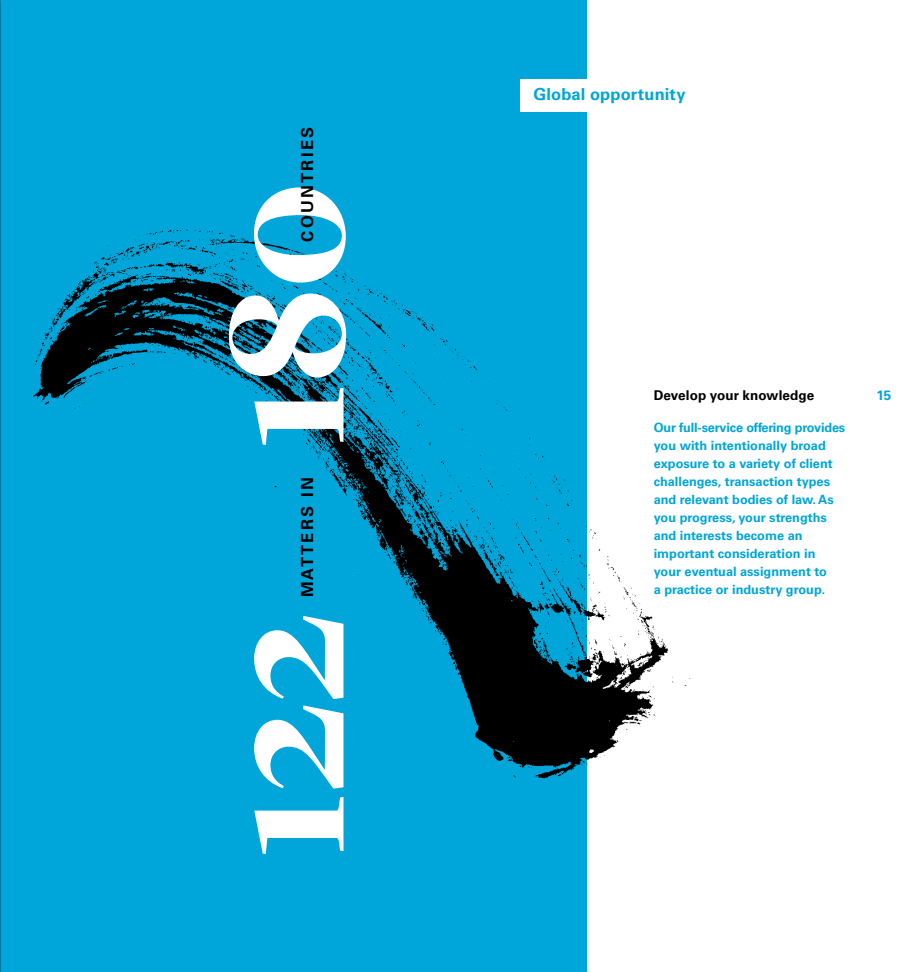
<style>
.page{position:relative;width:918px;height:972px;background:#fff}
.page>*{position:absolute;margin:0;border:0;box-sizing:border-box;transform-origin:0 0}
.t1{font:900 179.1px "Freight Disp Pro";color:#fff}
.t2{font:700 16.5px "Univers LT Pro 65";letter-spacing:.14em;color:#000}
.t3{font:700 16.5px "Univers LT Pro 65";letter-spacing:.01em;color:#00a5d9}
.t4{font:700 13.5px "Univers LT Pro 65";letter-spacing:.005em;color:#000}
.t5{font:700 13.5px "Univers LT Pro 65";color:#00a5d9}
.t6{font:700 12.75px/18px "Univers LT Pro 65";color:#00a5d9}
</style>
<div class="page">
<div style="left:0;top:0;width:586px;height:972px;background:#00a5d9"></div>
<img style="left:0;top:133px;width:691px;height:802px">
<div style="left:520px;top:79px;width:131px;height:32px;background:#fff"></div>
<p class="t2" style="left:297px;top:242px;width:116px;rotate:-90deg">COUNTRIES</p>
<h1 class="t1" style="left:168px;top:859px;width:678px;rotate:-90deg">122 180</h1>
<p class="t2" style="left:297px;top:597px;width:122px;rotate:-90deg">MATTERS IN</p>
<p class="t3" style="left:534px;top:85px;width:154px">Global opportunity</p>
<p class="t4" style="left:654px;top:388px;width:162px">Develop your knowledge</p>
<p class="t6" style="left:654px;top:419px;width:193px">Our full-service offering provides you with intentionally broad exposure to a variety of client challenges, transaction types and relevant bodies of law. As you progress, your strengths and interests become an important consideration in your eventual assignment to<br>a practice or industry group.</p>
<p class="t5" style="left:877px;top:388px;width:16px">15</p>
</div>
